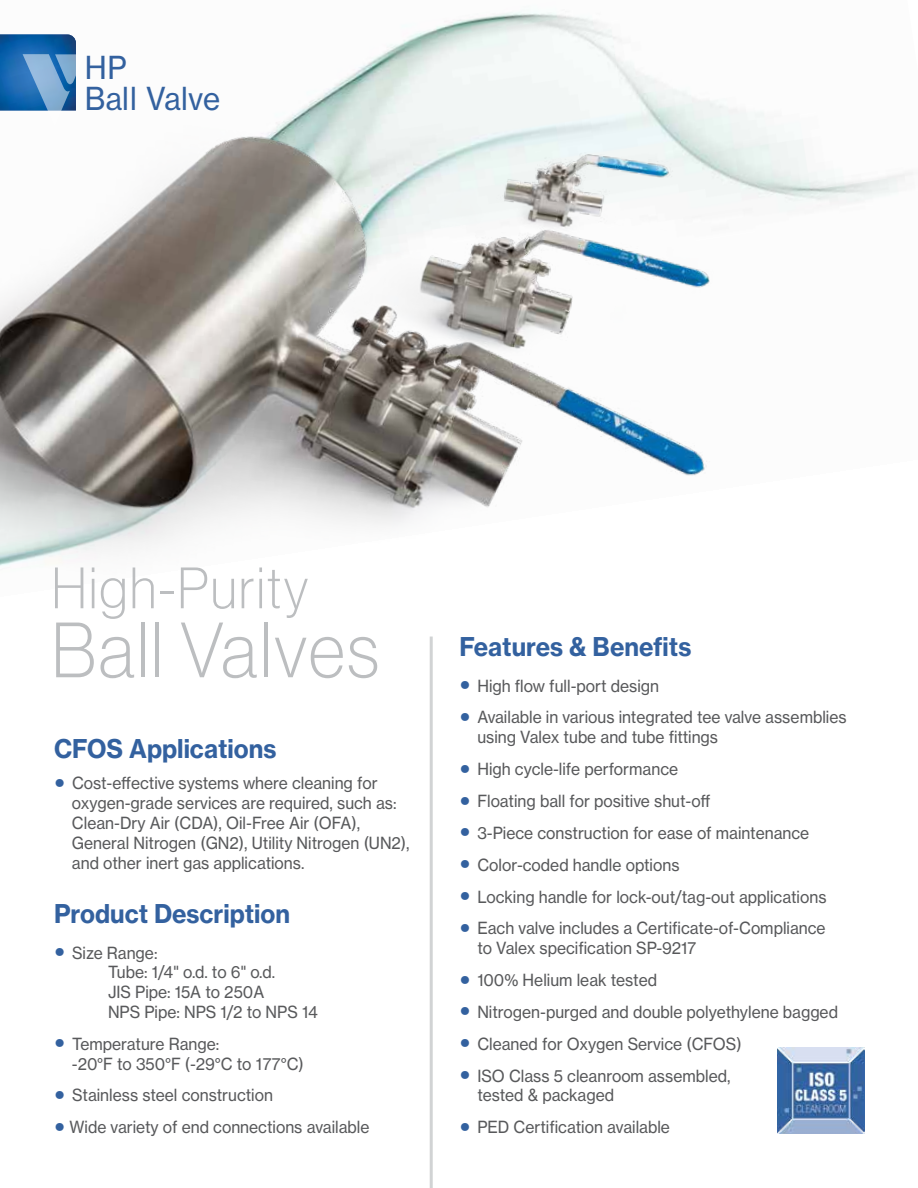
<style>
.page{position:relative;width:918px;height:1188px;background:#fff}
.page>*{position:absolute;margin:0;border:0;box-sizing:border-box;transform-origin:0 0}
.t1{font:76.5px "N Haas Grotesk DS Std 35 X Lt";letter-spacing:.04em;color:#bcbec0;scale:.95 1}
.t2{font:57px "N Haas Grotesk DS Std 35 X Lt";letter-spacing:.04em;color:#bcbec0;scale:.95 1}
.t3{font:31.2px/31.2px "N Haas Grotesk TX Std 55 Rg";letter-spacing:.005em;color:#33619f;scale:.95 1}
.t4{font:25.5px "N Haas Grotesk TX Std 75 Bd";color:#33619f;scale:.95 1}
.t5{font:16.5px/19.8px "N Haas Grotesk TX Std 55 Rg";color:#58595b;scale:.95 1}
.s1{font-family:"Helvetica Neue LT Pro";font-weight:300;font-stretch:condensed;font-size:22.5px;color:#33619f}
</style>
<div class="page">
<img style="left:0;top:1px;width:767px;height:703px">
<hr style="left:430px;top:637px;width:3px;height:551px;background:#d1d3d4">
<svg style="left:0;top:34px;width:85px;height:92px"></svg>
<img style="left:777px;top:1047px;width:87px;height:87px">
<h3 class="t3" style="left:85px;top:52px;width:144px">HP<br>Ball Valve</h3>
<h2 class="t2" style="left:52px;top:556px;width:272px">High-Purity</h2>
<h1 class="t1" style="left:52px;top:607px;width:346px">Ball Valves</h1>
<h3 class="t4" style="left:54px;top:732px;width:236px">CFOS Applications</h3>
<p class="t5" style="left:72px;top:773px;width:357px;text-indent:-18px"><span class="s1">•</span> Cost-effective systems where cleaning for oxygen-grade services are required, such as:<br>Clean-Dry Air (CDA), Oil-Free Air (OFA), General Nitrogen (GN2), Utility Nitrogen (UN2), and other inert gas applications.</p>
<h3 class="t4" style="left:54px;top:898px;width:250px">Product Description</h3>
<p class="t5" style="left:108px;top:943px;width:223px;text-indent:-54px"><span class="s1">•</span> Size Range:<br>Tube: 1/4" o.d. to 6" o.d.<br>JIS Pipe: 15A to 250A<br>NPS Pipe: NPS 1/2 to NPS 14</p>
<p class="t5" style="left:72px;top:1034px;width:246px;text-indent:-18px"><span class="s1">•</span> Temperature Range:<br>-20°F to 350°F (-29°C to 177°C)</p>
<p class="t5" style="left:54px;top:1085px;width:232px"><span class="s1">•</span> Stainless steel construction</p>
<p class="t5" style="left:54px;top:1117px;width:334px"><span class="s1">•</span> Wide variety of end connections available</p>
<h3 class="t4" style="left:459px;top:631px;width:246px">Features &amp; Benefits</h3>
<p class="t5" style="left:459px;top:676px;width:212px"><span class="s1">•</span> High flow full-port design</p>
<p class="t5" style="left:477px;top:708px;width:390px;text-indent:-18px"><span class="s1">•</span> Available in various integrated tee valve assemblies using Valex tube and tube fittings</p>
<p class="t5" style="left:459px;top:759px;width:232px"><span class="s1">•</span> High cycle-life performance</p>
<p class="t5" style="left:459px;top:791px;width:266px"><span class="s1">•</span> Floating ball for positive shut-off</p>
<p class="t5" style="left:459px;top:823px;width:370px"><span class="s1">•</span> 3-Piece construction for ease of maintenance</p>
<p class="t5" style="left:459px;top:855px;width:233px"><span class="s1">•</span> Color-coded handle options</p>
<p class="t5" style="left:459px;top:887px;width:388px"><span class="s1">•</span> Locking handle for lock-out/tag-out applications</p>
<p class="t5" style="left:477px;top:919px;width:368px;text-indent:-18px"><span class="s1">•</span> Each valve includes a Certificate-of-Compliance to Valex specification SP-9217</p>
<p class="t5" style="left:459px;top:970px;width:210px"><span class="s1">•</span> 100% Helium leak tested</p>
<p class="t5" style="left:459px;top:1002px;width:400px"><span class="s1">•</span> Nitrogen-purged and double polyethylene bagged</p>
<p class="t5" style="left:459px;top:1034px;width:299px"><span class="s1">•</span> Cleaned for Oxygen Service (CFOS)</p>
<p class="t5" style="left:477px;top:1066px;width:268px;text-indent:-18px"><span class="s1">•</span> ISO Class 5 cleanroom assembled, tested &amp; packaged</p>
<p class="t5" style="left:459px;top:1117px;width:223px"><span class="s1">•</span> PED Certification available</p>
</div>
